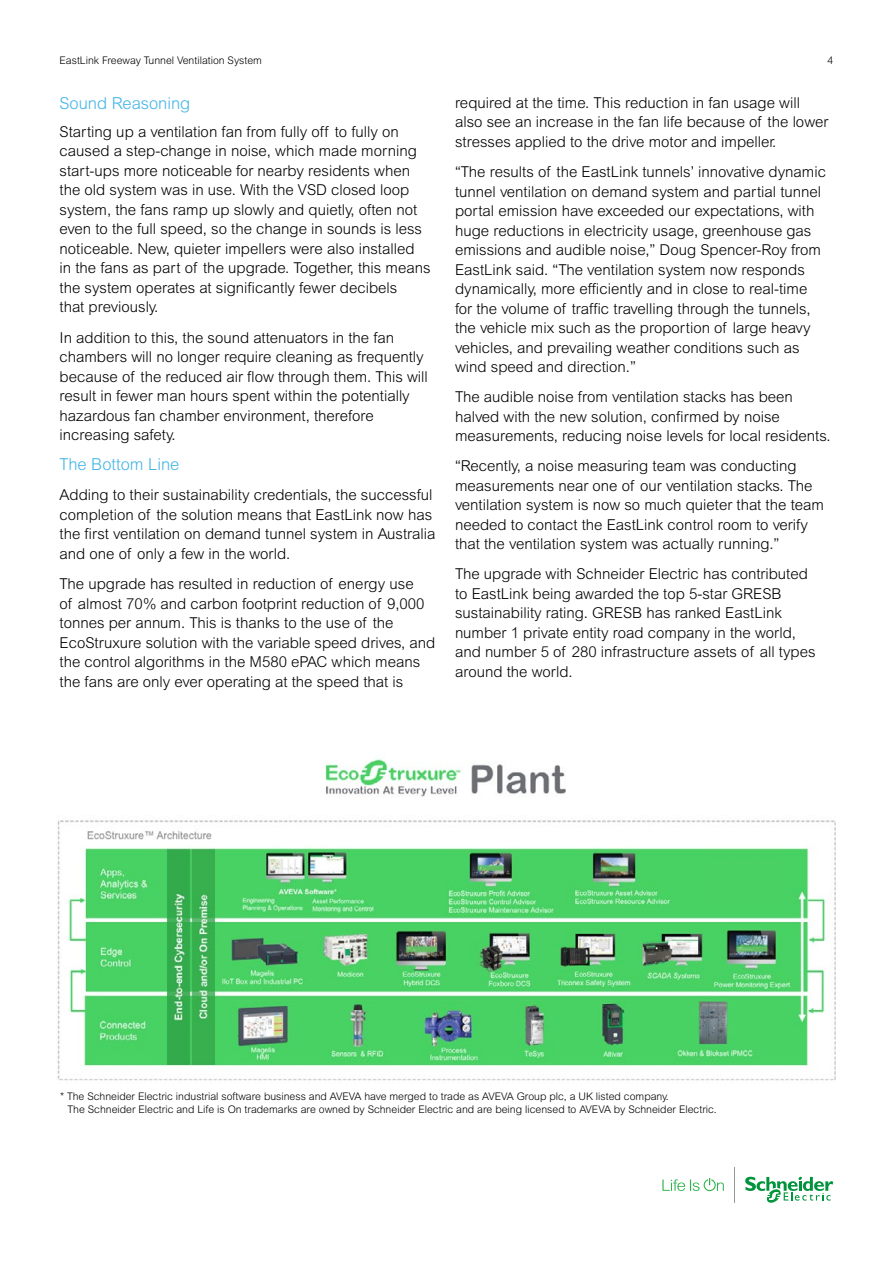
<style>
.page{position:relative;width:893px;height:1263px;background:#fff}
.page>*{position:absolute;margin:0;border:0;box-sizing:border-box;transform-origin:0 0}
.t1{font:300 16.5px "Arial MT Std";color:#42b4e6}
.t2{font:300 15px/19.5px "Arial MT Std";color:#000}
.t3{font:300 10.5px/12.6px "Arial MT Std";color:#000}
</style>
<div class="page">
<img style="left:57px;top:759px;width:779px;height:322px">
<svg style="left:662px;top:1178px;width:62px;height:13px"></svg>
<svg style="left:745px;top:1176px;width:88px;height:27px"></svg>
<hr style="left:734px;top:1168px;width:1px;height:35px;background:#96989a">
<p class="t3" style="left:60px;top:54px;width:204px">EastLink Freeway Tunnel Ventilation System</p>
<p class="t3" style="left:828px;top:54px;width:7px">4</p>
<p class="t1" style="left:60px;top:94px;width:132px">Sound Reasoning</p>
<p class="t2" style="left:60px;top:122px;width:373px">Starting up a ventilation fan from fully off to fully on caused a step-change in noise, which made morning start-ups more noticeable for nearby residents when the old system was in use. With the VSD closed loop system, the fans ramp up slowly and quietly, often not even to the full speed, so the change in sounds is less noticeable. New, quieter impellers were also installed<br>in the fans as part of the upgrade. Together, this means the system operates at significantly fewer decibels<br>that previously.</p>
<p class="t2" style="left:60px;top:328px;width:370px">In addition to this, the sound attenuators in the fan chambers will no longer require cleaning as frequently because of the reduced air flow through them. This will result in fewer man hours spent within the potentially hazardous fan chamber environment, therefore increasing safety.</p>
<p class="t1" style="left:60px;top:455px;width:121px">The Bottom Line</p>
<p class="t2" style="left:60px;top:485px;width:378px">Adding to their sustainability credentials, the successful completion of the solution means that EastLink now has the first ventilation on demand tunnel system in Australia and one of only a few in the world.</p>
<p class="t2" style="left:60px;top:574px;width:377px">The upgrade has resulted in reduction of energy use<br>of almost 70% and carbon footprint reduction of 9,000 tonnes per annum. This is thanks to the use of the EcoStruxure solution with the variable speed drives, and the control algorithms in the M580 ePAC which means the fans are only ever operating at the speed that is</p>
<p class="t2" style="left:455px;top:93px;width:375px">required at the time. This reduction in fan usage will also see an increase in the fan life because of the lower stresses applied to the drive motor and impeller.</p>
<p class="t2" style="left:455px;top:162px;width:373px">“The results of the EastLink tunnels’ innovative dynamic tunnel ventilation on demand system and partial tunnel portal emission have exceeded our expectations, with huge reductions in electricity usage, greenhouse gas emissions and audible noise,” Doug Spencer-Roy from EastLink said. “The ventilation system now responds dynamically, more efficiently and in close to real-time for the volume of traffic travelling through the tunnels, the vehicle mix such as the proportion of large heavy vehicles, and prevailing weather conditions such as wind speed and direction.”</p>
<p class="t2" style="left:455px;top:387px;width:377px">The audible noise from ventilation stacks has been halved with the new solution, confirmed by noise measurements, reducing noise levels for local residents.</p>
<p class="t2" style="left:455px;top:456px;width:370px">“Recently, a noise measuring team was conducting measurements near one of our ventilation stacks. The ventilation system is now so much quieter that the team needed to contact the EastLink control room to verify that the ventilation system was actually running.”</p>
<p class="t2" style="left:455px;top:564px;width:362px">The upgrade with Schneider Electric has contributed to EastLink being awarded the top 5-star GRESB sustainability rating. GRESB has ranked EastLink number 1 private entity road company in the world, and number 5 of 280 infrastructure assets of all types around the world.</p>
<p class="t3" style="left:68px;top:1090px;width:650px;text-indent:-7px">* The Schneider Electric industrial software business and AVEVA have merged to trade as AVEVA Group plc, a UK listed company.<br>The Schneider Electric and Life is On trademarks are owned by Schneider Electric and are being licensed to AVEVA by Schneider Electric.</p>
</div>
